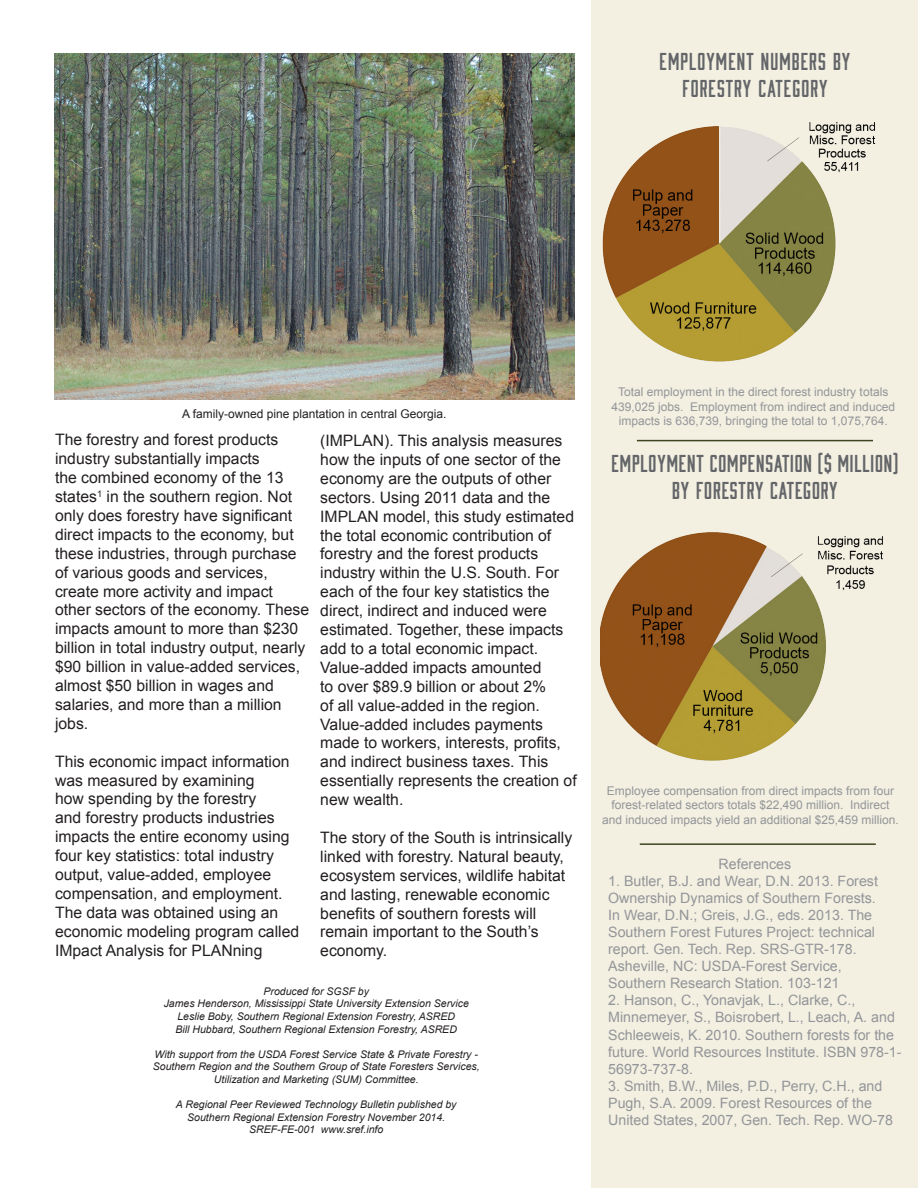
<style>
.page{position:relative;width:918px;height:1188px;background:#fff}
.page>*{position:absolute;margin:0;border:0;box-sizing:border-box;transform-origin:0 0}
.t1{font:22.5px "Abolition Sharp";letter-spacing:.04em;color:#636568}
.t2{font:15.75px/18.9px "Arial";color:#231f20}
.t3{font:14.25px/17.1px "Arial";color:#939598}
.t4{font:12px/14.4px "Arial";color:#939598;text-align:center}
.t5{font:12px "Arial";color:#231f20}
.t6{font:italic 10.5px "Arial";color:#231f20}
</style>
<div class="page">
<div style="left:592px;top:0;width:326px;height:1188px;background:#f3f0e2"></div>
<hr style="left:637px;top:440px;width:236px;height:1px;background:#3e441d">
<hr style="left:640px;top:843px;width:236px;height:2px;background:#3e441d">
<img style="left:601px;top:532px;width:282px;height:229px">
<img style="left:591px;top:121px;width:285px;height:251px">
<img style="left:54px;top:53px;width:520px;height:347px">
<p class="t1" style="left:660px;top:48px;width:192px">EMPLOYMENT NUMBERS BY</p>
<p class="t1" style="left:682px;top:75px;width:147px">FORESTRY CATEGORY</p>
<p class="t5" style="left:182px;top:406px;width:266px">A family-owned pine plantation in central Georgia.</p>
<p class="t2" style="left:55px;top:431px;width:256px">The forestry and forest products industry substantially impacts<br>the combined economy of the 13 states<sup>1</sup> in the southern region. Not only does forestry have significant direct impacts to the economy, but these industries, through purchase of various goods and services, create more activity and impact other sectors of the economy. These impacts amount to more than $230 billion in total industry output, nearly $90 billion in value-added services, almost $50 billion in wages and salaries, and more than a million jobs.</p>
<p class="t2" style="left:55px;top:752px;width:246px">This economic impact information was measured by examining<br>how spending by the forestry<br>and forestry products industries impacts the entire economy using four key statistics: total industry output, value-added, employee compensation, and employment.<br>The data was obtained using an economic modeling program called<br>IMpact Analysis for PLANning</p>
<p class="t2" style="left:320px;top:431px;width:258px">(IMPLAN). This analysis measures how the inputs of one sector of the economy are the outputs of other sectors. Using 2011 data and the<br>IMPLAN model, this study estimated the total economic contribution of forestry and the forest products industry within the U.S. South. For each of the four key statistics the direct, indirect and induced were estimated. Together, these impacts add to a total economic impact.<br>Value-added impacts amounted<br>to over $89.9 billion or about 2%<br>of all value-added in the region.<br>Value-added includes payments made to workers, interests, profits, and indirect business taxes. This essentially represents the creation of new wealth.</p>
<p class="t2" style="left:320px;top:828px;width:254px">The story of the South is intrinsically linked with forestry. Natural beauty, ecosystem services, wildlife habitat and lasting, renewable economic benefits of southern forests will remain important to the South’s economy.</p>
<p class="t6" style="left:264px;top:984px;width:107px">Produced for SGSF by</p>
<p class="t6" style="left:164px;top:997px;width:307px">James Henderson, Mississippi State University Extension Service</p>
<p class="t6" style="left:177px;top:1009px;width:279px">Leslie Boby, Southern Regional Extension Forestry, ASRED</p>
<p class="t6" style="left:176px;top:1022px;width:283px">Bill Hubbard, Southern Regional Extension Forestry, ASRED</p>
<p class="t6" style="left:155px;top:1047px;width:325px">With support from the USDA Forest Service State &amp; Private Forestry -</p>
<p class="t6" style="left:153px;top:1060px;width:328px">Southern Region and the Southern Group of State Foresters Services,</p>
<p class="t6" style="left:214px;top:1072px;width:206px">Utilization and Marketing (SUM) Committee.</p>
<p class="t6" style="left:176px;top:1098px;width:282px">A Regional Peer Reviewed Technology Bulletin published by</p>
<p class="t6" style="left:187px;top:1110px;width:259px">Southern Regional Extension Forestry November 2014.</p>
<p class="t6" style="left:249px;top:1123px;width:136px">SREF-FE-001 www.sref.info</p>
<p class="t4" style="left:612px;top:385px;width:285px">Total employment in the direct forest industry totals<br>439,025 jobs. Employment from indirect and induced impacts is 636,739, bringing the total to 1,075,764.</p>
<p class="t1" style="left:612px;top:449px;width:288px">EMPLOYMENT COMPENSATION ($ MILLION)</p>
<p class="t1" style="left:672px;top:476px;width:167px">BY FORESTRY CATEGORY</p>
<p class="t4" style="left:602px;top:784px;width:298px">Employee compensation from direct impacts from four forest-related sectors totals $22,490 million. Indirect and induced impacts yield an additional $25,459 million.</p>
<p class="t3" style="left:719px;top:855px;width:74px">References</p>
<p class="t3" style="left:608px;top:872px;width:271px">1. Butler, B.J. and Wear, D.N. 2013. Forest Ownership Dynamics of Southern Forests.<br>In Wear, D.N.; Greis, J.G., eds. 2013. The Southern Forest Futures Project: technical report. Gen. Tech. Rep. SRS-GTR-178.<br>Asheville, NC: USDA-Forest Service, Southern Research Station. 103-121</p>
<p class="t3" style="left:608px;top:992px;width:295px">2. Hanson, C., Yonavjak, L., Clarke, C., Minnemeyer, S., Boisrobert, L., Leach, A. and Schleeweis, K. 2010. Southern forests for the future. World Resources Institute. ISBN 978-1- 56973-737-8.</p>
<p class="t3" style="left:608px;top:1077px;width:286px">3. Smith, B.W., Miles, P.D., Perry, C.H., and<br>Pugh, S.A. 2009. Forest Resources of the<br>United States, 2007, Gen. Tech. Rep. WO-78</p>
</div>
